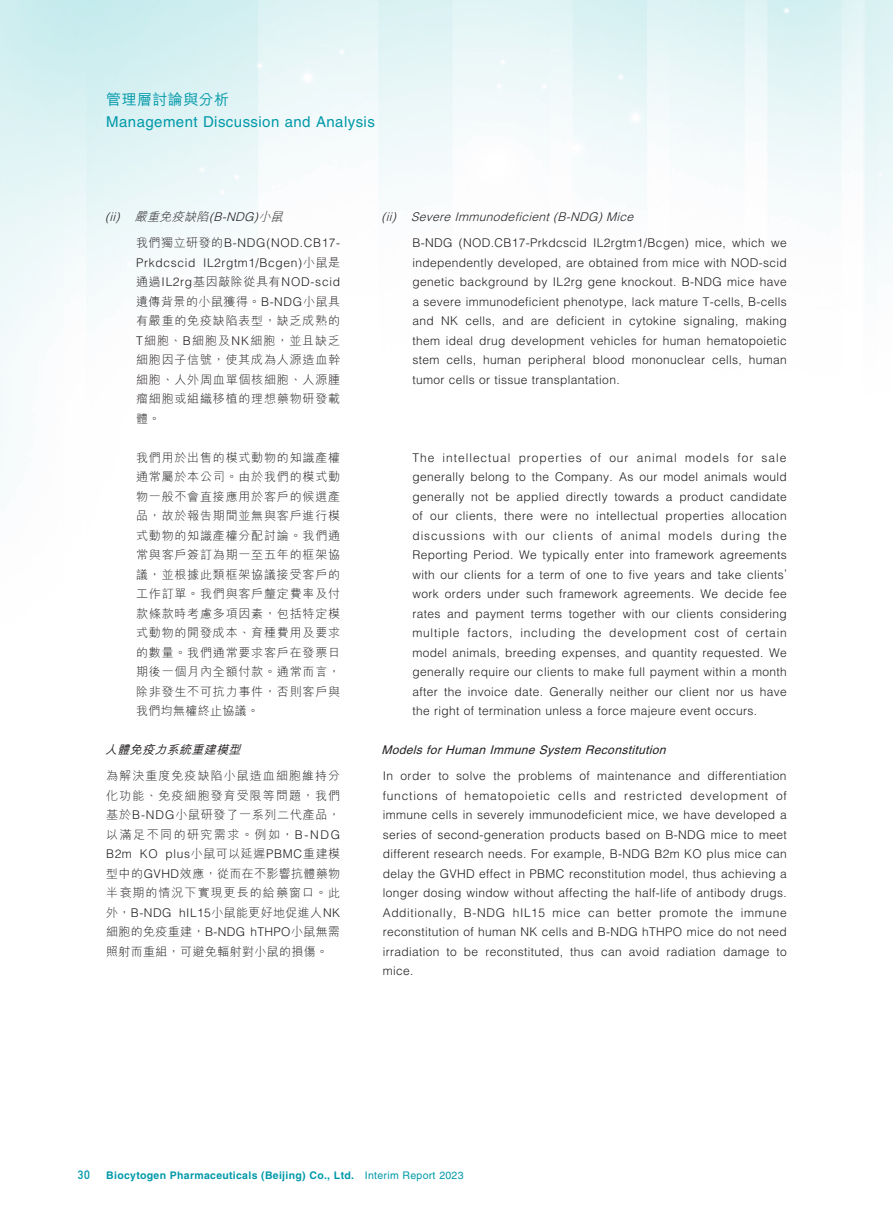
<style>
.page{position:relative;width:893px;height:1212px;background:#fff}
.page>*{position:absolute;margin:0;border:0;box-sizing:border-box;transform-origin:0 0}
.t1{font:15px "Helvetica LT Std";letter-spacing:.03em;color:#0099a9}
.t2{font:500 15px "M Hei HK";letter-spacing:.03em;color:#0099a9}
.t3{font:300 12px/19.5px "Helvetica LT Std";letter-spacing:.03em;color:#231f20;text-align:justify}
.t4{font:300 12px/19.5px "M Hei HK";letter-spacing:.065em;color:#231f20;text-align:justify}
.t5{font:300 12px/19.5px "Helvetica LT Std";letter-spacing:.055em;color:#231f20}
.t6{font:300 12px/26px "Helvetica LT Std";letter-spacing:.06em;color:#231f20}
.t7{font:italic 12px "Helvetica LT Std";color:#231f20}
.t8{font:300 12px/19.5px "M Hei HK";letter-spacing:.03em;color:#231f20}
.t9{font:300 12px/19.5px "M Hei HK";letter-spacing:.085em;color:#231f20}
.t10{font:italic 300 12px "Helvetica LT Std";color:#231f20}
.t11{font:italic 500 12px "M Hei HK";color:#231f20}
.t12{font:12px "DIN Mittelschrift Std";color:#0099a9}
.t13{font:700 10.5px "Helvetica LT Std";letter-spacing:.03em;color:#0099a9}
.s1{font-style:italic}
.s2{font-family:"M Hei HK";font-style:italic}
.s3{font-family:"M Hei HK"}
.s4{font-family:"Helvetica LT Std"}
.s5{font-weight:400}
</style>
<div class="page">
<p class="t2" style="left:106px;top:88px;width:124px">管理層討論與分析</p>
<p class="t1" style="left:106px;top:113px;width:270px">Management Discussion and Analysis</p>
<p class="t6" style="left:136px;top:204px;width:206px;text-indent:-31px"><span class="s1">(ii)</span> <span class="s2">嚴重免疫缺陷</span><span class="s1">(B-NDG)</span><span class="s2">小鼠<br></span><span class="s3">我們獨立研發的</span>B-NDG(NOD.CB17-</p>
<p class="t5" style="left:136px;top:252px;width:206px">Prkdcscid IL2rgtm1/Bcgen)<span class="s3">小鼠是通過</span>IL2rg<span class="s3">基因敲除從具有</span>NOD-scid</p>
<p class="t4" style="left:136px;top:291px;width:206px">遺傳背景的小鼠獲得。<span class="s4">B-NDG</span>小鼠具有嚴重的免疫缺陷表型，缺乏成熟的<span class="s4">T</span>細胞、<span class="s4">B</span>細胞及<span class="s4">NK</span>細胞，並且缺乏細胞因子信號，使其成為人源造血幹細胞、人外周血單個核細胞、人源腫瘤細胞或組織移植的理想藥物研發載體。</p>
<p class="t4" style="left:136px;top:447px;width:206px">我們用於出售的模式動物的知識產權通常屬於本公司。由於我們的模式動物一般不會直接應用於客戶的候選產品，故於報告期間並無與客戶進行模式動物的知識產權分配討論。我們通常與客戶簽訂為期一至五年的框架協議，並根據此類框架協議接受客戶的工作訂單。我們與客戶釐定費率及付款條款時考慮多項因素，包括特定模式動物的開發成本、育種費用及要求的數量。我們通常要求客戶在發票日期後一個月內全額付款。通常而言，除非發生不可抗力事件，否則客戶與我們均無權終止協議。</p>
<p class="t11" style="left:105px;top:741px;width:141px">人體免疫力系統重建模型</p>
<p class="t4" style="left:106px;top:766px;width:235px">為解決重度免疫缺陷小鼠造血細胞維持分化功能、免疫細胞發育受限等問題，我們基於<span class="s4">B-NDG</span>小鼠研發了一系列二代產品，以滿足不同的研究需求。例如，<span class="s4">B-NDG</span></p>
<p class="t5" style="left:106px;top:844px;width:235px">B2m KO plus<span class="s3">小鼠可以延遲</span>PBMC<span class="s3">重建模</span></p>
<p class="t9" style="left:106px;top:863px;width:235px">型中的<span class="s4">GVHD</span>效應，從而在不影響抗體藥物半衰期的情況下實現更長的給藥窗口。此</p>
<p class="t3" style="left:106px;top:902px;width:235px"><span class="s3">外，</span>B-NDG hIL15<span class="s3">小鼠能更好地促進人</span>NK</p>
<p class="t8" style="left:106px;top:922px;width:235px">細胞的免疫重建，<span class="s4">B-NDG hTHPO</span>小鼠無需照射而重組，可避免輻射對小鼠的損傷。</p>
<p class="t10" style="left:381px;top:209px;width:257px">(ii) Severe Immunodeficient(B-NDG)Mice</p>
<p class="t3" style="left:412px;top:233px;width:376px">B-NDG (NOD.CB17-Prkdcscid IL2rgtm1/Bcgen) mice, which we independently developed, are obtained from mice with NOD-scid genetic background by IL2rg gene knockout. B-NDG mice have a severe immunodeficient phenotype, lack mature T-cells, B-cells and NK cells, and are deficient in cytokine signaling, making them ideal drug development vehicles for human hematopoietic stem cells, human peripheral blood mononuclear cells, human tumor cells or tissue transplantation.</p>
<p class="t3" style="left:412px;top:447px;width:376px">The intellectual properties of our animal models for sale generally belong to the Company. As our model animals would generally not be applied directly towards a product candidate of our clients, there were no intellectual properties allocation discussions with our clients of animal models during the Reporting Period. We typically enter into framework agreements with our clients for a term of one to five years and take clients’ work orders under such framework agreements. We decide fee rates and payment terms together with our clients considering multiple factors, including the development cost of certain model animals, breeding expenses, and quantity requested. We generally require our clients to make full payment within a month after the invoice date. Generally neither our client nor us have the right of termination unless a force majeure event occurs.</p>
<p class="t7" style="left:381px;top:743px;width:289px">Models forHuman Immune System Reconstitution</p>
<p class="t3" style="left:383px;top:766px;width:406px">In order to solve the problems of maintenance and differentiation functions of hematopoietic cells and restricted development of immune cells in severely immunodeficient mice, we have developed a series of second-generation products based on B-NDG mice to meet different research needs. For example, B-NDG B2m KO plus mice can delay the GVHD effect in PBMC reconstitution model, thus achieving a longer dosing window without affecting the half-life of antibody drugs.<br>Additionally, B-NDG hIL15 mice can better promote the immune reconstitution of human NK cells and B-NDG hTHPO mice do not need irradiation to be reconstituted, thus can avoid radiation damage to mice.</p>
<p class="t12" style="left:78px;top:1167px;width:13px">30</p>
<p class="t13" style="left:106px;top:1169px;width:359px">Biocytogen Pharmaceuticals (Beijing) Co., Ltd. <span class="s5">Interim Report 2023</span></p>
</div>
